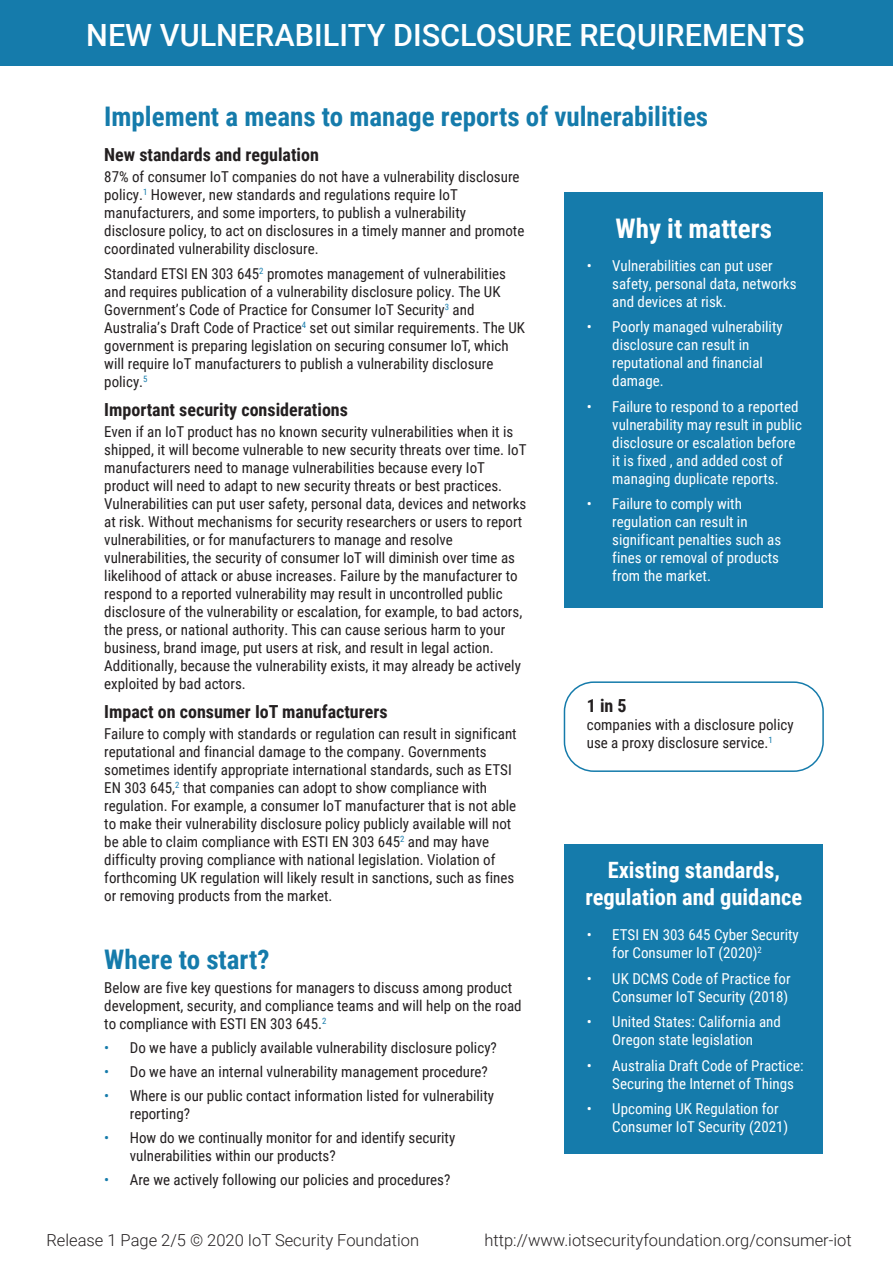
<style>
.page{position:relative;width:893px;height:1263px;background:#fff}
.page>*{position:absolute;margin:0;border:0;box-sizing:border-box;transform-origin:0 0}
.t1{font:500 30.6px "Roboto";color:#fff}
.t2{font:700 27px "Roboto Condensed";color:#157bab}
.t3{font:700 27px "Roboto Condensed";color:#fff}
.t4{font:700 22.5px/27px "Roboto Condensed";color:#fff;text-align:center}
.t5{font:700 18px "Roboto Condensed";color:#231f20}
.t6{font:300 16.5px "Roboto";color:#231f20}
.t7{font:15px/18px "Roboto Condensed";color:#231f20}
.t8{font:15px/18px "Roboto Condensed";color:#fff}
.s1{color:#157bab}
</style>
<div class="page">
<div style="left:0;top:0;width:893px;height:66px;background:#157bab"></div>
<div style="left:564px;top:192px;width:259px;height:415px;background:#157bab"></div>
<div style="left:564px;top:844px;width:259px;height:310px;background:#157bab"></div>
<div style="left:564px;top:681px;width:260px;height:91px;border:2px solid #157bab;border-radius:29px"></div>
<h1 class="t1" style="left:86px;top:14px;width:720px">NEW VULNERABILITY DISCLOSURE REQUIREMENTS</h1>
<h2 class="t2" style="left:104px;top:97px;width:605px">Implement a means to manage reports of vulnerabilities</h2>
<p class="t5" style="left:104px;top:142px;width:216px">New standards and regulation</p>
<p class="t7" style="left:104px;top:167px;width:422px">87% of consumer IoT companies do not have a vulnerability disclosure policy.<sup>1</sup> However, new standards and regulations require IoT manufacturers, and some importers, to publish a vulnerability disclosure policy, to act on disclosures in a timely manner and promote coordinated vulnerability disclosure.</p>
<p class="t7" style="left:104px;top:264px;width:422px">Standard ETSI EN 303 645<sup>2</sup> promotes management of vulnerabilities and requires publication of a vulnerability disclosure policy. The UK Government’s Code of Practice for Consumer IoT Security<sup>3</sup> and Australia’s Draft Code of Practice<sup>4</sup> set out similar requirements. The UK government is preparing legislation on securing consumer IoT, which will require IoT manufacturers to publish a vulnerability disclosure policy.<sup>5</sup></p>
<p class="t5" style="left:104px;top:397px;width:245px">Important security considerations</p>
<p class="t7" style="left:104px;top:422px;width:424px">Even if an IoT product has no known security vulnerabilities when it is shipped, it will become vulnerable to new security threats over time. IoT manufacturers need to manage vulnerabilities because every IoT product will need to adapt to new security threats or best practices.<br>Vulnerabilities can put user safety, personal data, devices and networks at risk. Without mechanisms for security researchers or users to report vulnerabilities, or for manufacturers to manage and resolve vulnerabilities, the security of consumer IoT will diminish over time as likelihood of attack or abuse increases. Failure by the manufacturer to respond to a reported vulnerability may result in uncontrolled public disclosure of the vulnerability or escalation, for example, to bad actors, the press, or national authority. This can cause serious harm to your business, brand image, put users at risk, and result in legal action.<br>Additionally, because the vulnerability exists, it may already be actively exploited by bad actors.</p>
<p class="t5" style="left:104px;top:699px;width:285px">Impact on consumer IoT manufacturers</p>
<p class="t7" style="left:104px;top:724px;width:414px">Failure to comply with standards or regulation can result in significant reputational and financial damage to the company. Governments sometimes identify appropriate international standards, such as ETSI EN 303 645,<sup>2</sup> that companies can adopt to show compliance with regulation. For example, a consumer IoT manufacturer that is not able to make their vulnerability disclosure policy publicly available will not be able to claim compliance with ESTI EN 303 645<sup>2</sup> and may have difficulty proving compliance with national legislation. Violation of forthcoming UK regulation will likely result in sanctions, such as fines or removing products from the market.</p>
<h2 class="t2" style="left:104px;top:940px;width:167px">Where to start?</h2>
<p class="t7" style="left:104px;top:978px;width:419px">Below are five key questions for managers to discuss among product development, security, and compliance teams and will help on the road to compliance with ESTI EN 303 645.<sup>2</sup></p>
<p class="t7" style="left:104px;top:1038px;width:394px"><span class="s1">•</span> Do we have a publicly available vulnerability disclosure policy?</p>
<p class="t7" style="left:104px;top:1062px;width:385px"><span class="s1">•</span> Do we have an internal vulnerability management procedure?</p>
<p class="t7" style="left:130px;top:1086px;width:366px;text-indent:-26px"><span class="s1">•</span> Where is our public contact information listed for vulnerability reporting?</p>
<p class="t7" style="left:130px;top:1128px;width:327px;text-indent:-26px"><span class="s1">•</span> How do we continually monitor for and identify security vulnerabilities within our products?</p>
<p class="t7" style="left:104px;top:1170px;width:348px"><span class="s1">•</span> Are we actively following our policies and procedures?</p>
<h2 class="t3" style="left:615px;top:209px;width:158px">Why it matters</h2>
<p class="t8" style="left:612px;top:256px;width:186px;text-indent:-26px">• Vulnerabilities can put user safety, personal data, networks and devices at risk.</p>
<p class="t8" style="left:612px;top:317px;width:172px;text-indent:-26px">• Poorly managed vulnerability disclosure can result in reputational and financial damage.</p>
<p class="t8" style="left:612px;top:397px;width:191px;text-indent:-26px">• Failure to respond to a reported vulnerability may result in public disclosure or escalation before it is fixed , and added cost of managing duplicate reports.</p>
<p class="t8" style="left:612px;top:494px;width:170px;text-indent:-26px">• Failure to comply with regulation can result in significant penalties such as fines or removal of products from the market.</p>
<p class="t5" style="left:587px;top:692px;width:41px">1 in 5</p>
<p class="t7" style="left:587px;top:715px;width:208px">companies with a disclosure policy use a proxy disclosure service.<sup>1</sup></p>
<h3 class="t4" style="left:585px;top:855px;width:218px">Existing standards, regulation and guidance</h3>
<p class="t8" style="left:612px;top:925px;width:188px;text-indent:-26px">• ETSI EN 303 645 Cyber Security for Consumer IoT (2020)<sup>2</sup></p>
<p class="t8" style="left:587px;top:969px;width:205px;text-align:right">• UK DCMS Code of Practice for<br>Consumer IoT Security (2018)</p>
<p class="t8" style="left:587px;top:1012px;width:196px;text-align:center">• United States: California and<br>Oregon state legislation</p>
<p class="t8" style="left:612px;top:1056px;width:193px;text-indent:-26px">• Australia Draft Code of Practice:<br>Securing the Internet of Things</p>
<p class="t8" style="left:612px;top:1099px;width:178px;text-indent:-26px">• Upcoming UK Regulation for<br>Consumer IoT Security (2021)</p>
<p class="t6" style="left:46px;top:1228px;width:374px">Release 1 Page 2/5 © 2020 IoT Security Foundation</p>
<p class="t6" style="left:484px;top:1228px;width:369px">http://www.iotsecurityfoundation.org/consumer-iot</p>
</div>
